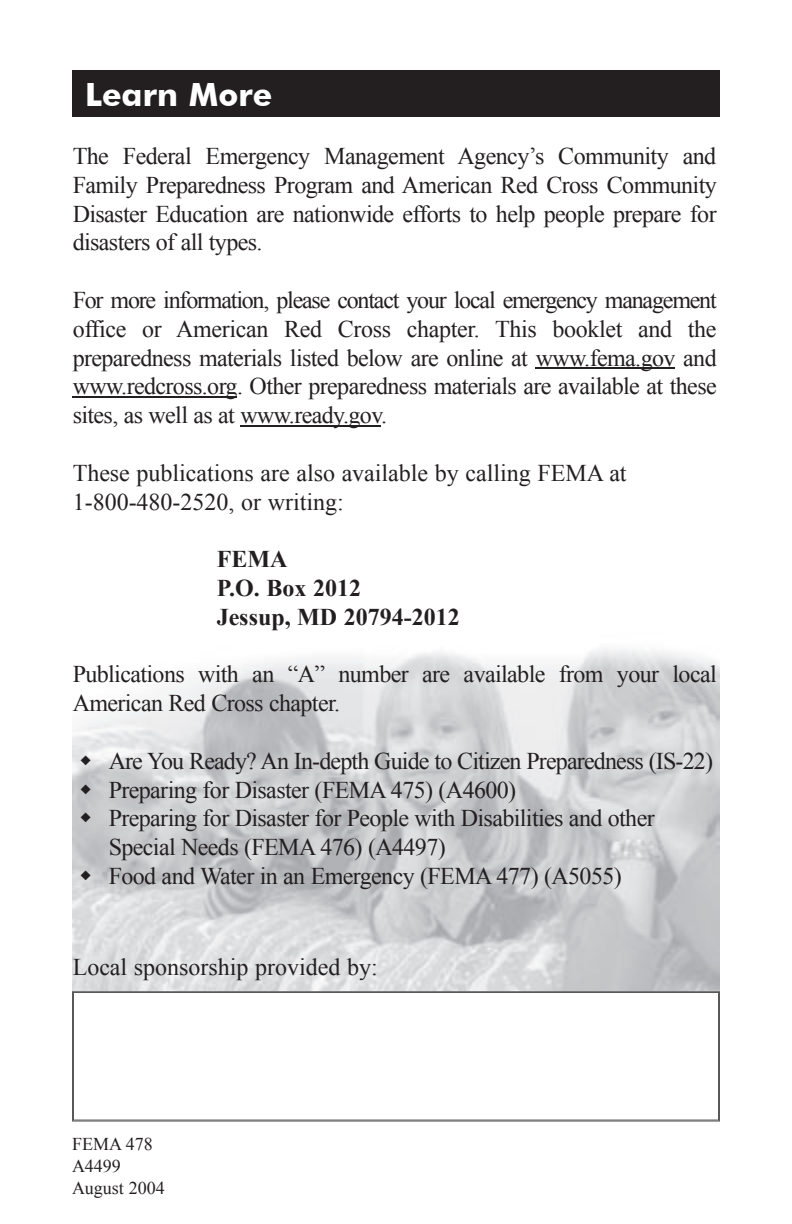
<style>
.page{position:relative;width:792px;height:1224px;background:#fff}
.page>*{position:absolute;margin:0;border:0;box-sizing:border-box;transform-origin:0 0}
.t1{font:700 32px "Futura BT";color:#fff}
.t2{font:24px/28.8px "Times New Roman";letter-spacing:-.025em;color:#231f20;text-align:justify}
.t3{font:24px/28.8px "Times New Roman";color:#231f20}
.t4{font:700 24px/28.8px "Times New Roman";color:#231f20}
.t5{font:18px/21.6px "Times New Roman";color:#231f20}
</style>
<div class="page">
<img style="left:72px;top:648px;width:648px;height:343px">
<div style="left:72px;top:70px;width:648px;height:47px;background:#231f20"></div>
<svg style="left:73px;top:992px;width:646px;height:129px"></svg>
<hr style="left:536px;top:368px;width:139px;height:1px;background:#231f20">
<hr style="left:73px;top:396px;width:164px;height:2px;background:#231f20">
<hr style="left:240px;top:425px;width:141px;height:1px;background:#231f20">
<svg style="left:81px;top:755px;width:10px;height:10px"></svg>
<svg style="left:81px;top:784px;width:10px;height:10px"></svg>
<svg style="left:81px;top:813px;width:10px;height:10px"></svg>
<svg style="left:81px;top:870px;width:10px;height:10px"></svg>
<h1 class="t1" style="left:85px;top:76px;width:189px">Learn More</h1>
<p class="t2" style="left:73px;top:141px;width:646px">The Federal Emergency Management Agency’s Community and Family Preparedness Program and American Red Cross Community Disaster Education are nationwide efforts to help people prepare for disasters of all types.</p>
<p class="t2" style="left:73px;top:285px;width:646px">For more information, please contact your local emergency management office or American Red Cross chapter. This booklet and the preparedness materials listed below are online at www.fema.gov and www.redcross.org. Other preparedness materials are available at these sites, as well as at www.ready.gov.</p>
<p class="t3" style="left:73px;top:458px;width:555px">These publications are also available by calling FEMA at<br>1-800-480-2520, or writing:</p>
<p class="t4" style="left:217px;top:544px;width:245px">FEMA<br>P.O. Box 2012<br>Jessup, MD 20794-2012</p>
<p class="t2" style="left:73px;top:660px;width:646px">Publications with an “A” number are available from your local<br>American Red Cross chapter.</p>
<p class="t2" style="left:109px;top:746px;width:606px;text-align:left">Are You Ready? An In-depth Guide to Citizen Preparedness (IS-22)<br>Preparing for Disaster (FEMA 475) (A4600)<br>Preparing for Disaster for People with Disabilities and other Special Needs (FEMA 476) (A4497)<br>Food and Water in an Emergency (FEMA 477) (A5055)</p>
<p class="t3" style="left:73px;top:952px;width:307px">Local sponsorship provided by:</p>
<p class="t5" style="left:72px;top:1133px;width:94px">FEMA 478<br>A4499<br>August 2004</p>
</div>
